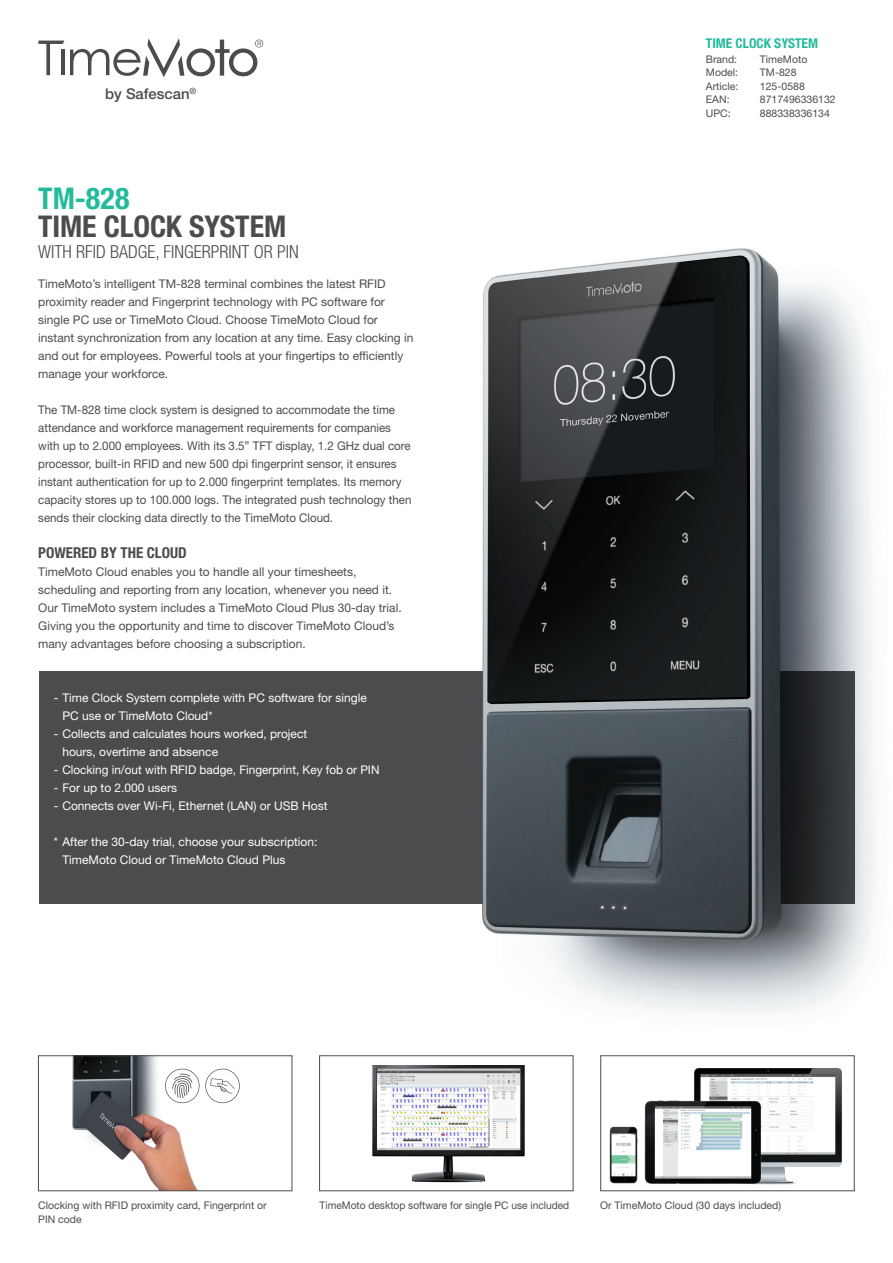
<style>
.page{position:relative;width:893px;height:1263px;background:#fff}
.page>*{position:absolute;margin:0;border:0;box-sizing:border-box;transform-origin:0 0}
.t1{font:700 condensed 30px "Helvetica Neue LT Std";letter-spacing:-.005em;color:#4b4c4d}
.t2{font:700 condensed 30px "Helvetica Neue LT Std";color:#24bb9d}
.t3{font:300 condensed 18px "Helvetica Neue LT Std";color:#4b4c4d}
.t4{font:700 condensed 15px "Helvetica Neue LT Std";color:#4b4c4d}
.t5{font:500 14.85px "Helvetica Neue LT Std";color:#4b4c4d}
.t6{font:700 condensed 13.5px "Helvetica Neue LT Std";color:#24bb9d}
.t7{font:12px/18px "Helvetica Neue LT Std";color:#4b4c4d}
.t8{font:12px/18px "Helvetica Neue LT Std";color:#4b4c4d;scale:.96 1}
.t9{font:12px/18px "Helvetica Neue LT Std";color:#fff}
.t10{font:10.5px "Helvetica Neue LT Std";color:#4b4c4d}
</style>
<div class="page">
<div style="left:39px;top:671px;width:816px;height:233px;background:#4b4c4d"></div>
<svg style="left:38px;top:41px;width:26px;height:34px"></svg>
<svg style="left:70px;top:38px;width:193px;height:39px"></svg>
<img style="left:72px;top:1057px;width:125px;height:132px">
<div style="left:38px;top:1055px;width:254px;height:136px;border:1px solid #4b4c4d"></div>
<img style="left:548px;top:284px;width:326px;height:785px">
<img style="left:482px;top:248px;width:299px;height:692px">
<div style="left:319px;top:1055px;width:254px;height:136px;background:#fff;border:1px solid #4b4c4d"></div>
<div style="left:601px;top:1055px;width:253px;height:136px;background:#fff;border:1px solid #4b4c4d"></div>
<svg style="left:165px;top:1069px;width:75px;height:34px"></svg>
<img style="left:372px;top:1065px;width:153px;height:118px">
<img style="left:694px;top:1068px;width:151px;height:124px">
<img style="left:609px;top:1126px;width:28px;height:57px">
<img style="left:644px;top:1100px;width:118px;height:86px">
<p class="t5" style="left:105px;top:85px;width:93px">by Safescan<sup>®</sup></p>
<h1 class="t2" style="left:38px;top:180px;width:93px">TM-828</h1>
<h2 class="t3" style="left:38px;top:241px;width:262px">WITH RFID BADGE, FINGERPRINT OR PIN</h2>
<h1 class="t1" style="left:38px;top:208px;width:249px">TIME CLOCK SYSTEM</h1>
<p class="t7" style="left:38px;top:275px;width:377px">TimeMoto’s intelligent TM-828 terminal combines the latest RFID proximity reader and Fingerprint technology with PC software for single PC use or TimeMoto Cloud. Choose TimeMoto Cloud for instant synchronization from any location at any time. Easy clocking in and out for employees. Powerful tools at your fingertips to efficiently manage your workforce.</p>
<p class="t8" style="left:38px;top:401px;width:390px">The TM-828 time clock system is designed to accommodate the time attendance and workforce management requirements for companies with up to 2.000 employees. With its 3.5” TFT display, 1.2 GHz dual core processor, built-in RFID and new 500 dpi fingerprint sensor, it ensures instant authentication for up to 2.000 fingerprint templates. Its memory capacity stores up to 100.000 logs. The integrated push technology then sends their clocking data directly to the TimeMoto Cloud.</p>
<p class="t4" style="left:38px;top:544px;width:150px">POWERED BY THE CLOUD</p>
<p class="t7" style="left:38px;top:563px;width:365px">TimeMoto Cloud enables you to handle all your timesheets, scheduling and reporting from any location, whenever you need it.<br>Our TimeMoto system includes a TimeMoto Cloud Plus 30-day trial.<br>Giving you the opportunity and time to discover TimeMoto Cloud’s many advantages before choosing a subscription.</p>
<p class="t9" style="left:62px;top:689px;width:306px;text-indent:-9px">- Time Clock System complete with PC software for single<br>PC use or TimeMoto Cloud*</p>
<p class="t9" style="left:62px;top:725px;width:246px;text-indent:-9px">- Collects and calculates hours worked, project hours, overtime and absence</p>
<p class="t9" style="left:54px;top:761px;width:327px">- Clocking in/out with RFID badge, Fingerprint, Key fob or PIN</p>
<p class="t9" style="left:54px;top:779px;width:125px">- For up to 2.000 users</p>
<p class="t9" style="left:54px;top:797px;width:275px">- Connects over Wi-Fi, Ethernet (LAN) or USB Host</p>
<p class="t9" style="left:62px;top:833px;width:257px;text-indent:-9px">* After the 30-day trial, choose your subscription:<br>TimeMoto Cloud or TimeMoto Cloud Plus</p>
<p class="t6" style="left:706px;top:35px;width:114px">TIME CLOCK SYSTEM</p>
<p class="t10" style="left:706px;top:53px;width:33px">Brand:</p>
<p class="t10" style="left:760px;top:53px;width:49px">TimeMoto</p>
<p class="t10" style="left:706px;top:66px;width:34px">Model:</p>
<p class="t10" style="left:760px;top:66px;width:38px">TM-828</p>
<p class="t10" style="left:706px;top:80px;width:34px">Article:</p>
<p class="t10" style="left:760px;top:80px;width:46px">125-0588</p>
<p class="t10" style="left:706px;top:93px;width:25px">EAN:</p>
<p class="t10" style="left:760px;top:93px;width:77px">8717496336132</p>
<p class="t10" style="left:706px;top:107px;width:26px">UPC:</p>
<p class="t10" style="left:760px;top:107px;width:72px">888338336134</p>
<p class="t10" style="left:320px;top:1199px;width:251px">TimeMoto desktop software for single PC use included</p>
<p class="t10" style="left:38px;top:1199px;width:230px">Clocking with RFID proximity card, Fingerprint or</p>
<p class="t10" style="left:600px;top:1199px;width:183px">Or TimeMoto Cloud (30 days included)</p>
<p class="t10" style="left:38px;top:1213px;width:45px">PIN code</p>
</div>
